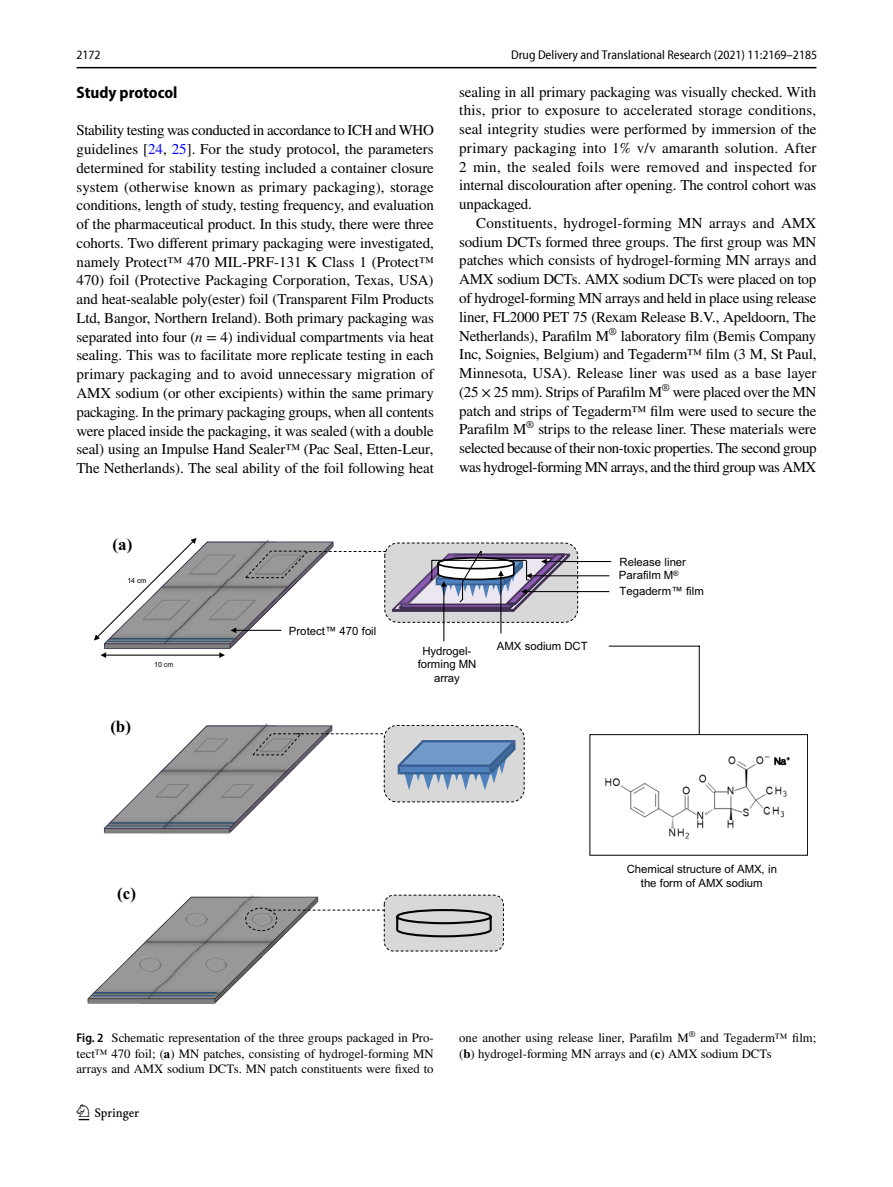
<style>
.page{position:relative;width:893px;height:1187px;background:#fff}
.page>*{position:absolute;margin:0;border:0;box-sizing:border-box;transform-origin:0 0}
.t1{font:22.5px "Springnew Regular 2";color:#000}
.t2{font:16.95px "Times New Roman PS Bold MT3";color:#000}
.t3{font:16.95px "Times New Roman PS Bold MT2";color:#000}
.t4{font:700 semi-condensed 16.5px "Myriad Pro";color:#000}
.t5{font:15px/18.8px "STIX";letter-spacing:-.01em;color:#000;text-align:justify}
.t6{font:12.75px/15px "STIX";color:#000;text-align:justify}
.t7{font:semi-condensed 12.75px "Myriad Pro Unic";color:#000}
.t8{font:11.4px/13.6px "Arial MT2";letter-spacing:-.005em;color:#000;text-align:center}
.t9{font:7.2px "Arial MT2";letter-spacing:-.005em;color:#000}
.s1{color:#00f}
.s2{font-style:italic}
.s3{font-family:"Myriad Pro";font-weight:600;font-stretch:semi-condensed}
.s4{font-weight:700}
</style>
<div class="page">
<hr style="left:77px;top:67px;width:739px;height:1px;background:#000">
<div style="left:384px;top:895px;width:119px;height:55px;background:#d8d8d8;border-radius:9px"></div>
<div style="left:384px;top:894px;width:120px;height:57px;border:1px dashed #000;border-radius:9px"></div>
<svg style="left:396px;top:909px;width:96px;height:29px"></svg>
<img style="left:140px;top:1003px;width:76px;height:1px">
<svg style="left:88px;top:896px;width:297px;height:107px"></svg>
<hr style="left:92px;top:995px;width:123px;height:1px;background:#1f4d78">
<hr style="left:94px;top:992px;width:123px;height:1px;background:#1f4d78">
<div style="left:384px;top:725px;width:140px;height:76px;background:#d8d8d8;border-radius:13px"></div>
<div style="left:384px;top:725px;width:140px;height:77px;border:1px dashed #000;border-radius:13px"></div>
<img style="left:155px;top:833px;width:75px;height:1px">
<svg style="left:104px;top:725px;width:280px;height:108px"></svg>
<hr style="left:108px;top:825px;width:123px;height:1px;background:#1f4d78">
<hr style="left:111px;top:822px;width:123px;height:1px;background:#1f4d78">
<hr style="left:530px;top:575px;width:79px;height:1px;background:#000">
<hr style="left:545px;top:561px;width:66px;height:1px;background:#000">
<hr style="left:525px;top:591px;width:84px;height:1px;background:#000">
<svg style="left:94px;top:538px;width:478px;height:120px"></svg>
<svg style="left:589px;top:645px;width:219px;height:210px"></svg>
<svg style="left:397px;top:740px;width:119px;height:50px"></svg>
<p class="t7" style="left:76px;top:50px;width:26px">2172</p>
<p class="t7" style="left:511px;top:50px;width:308px">Drug Delivery and Translational Research (2021) 11:2169–2185</p>
<p class="t4" style="left:77px;top:83px;width:102px">Study protocol</p>
<p class="t5" style="left:77px;top:122px;width:359px">Stability testing was conducted in accordance to ICH and WHO guidelines [<span class="s1">24</span>, <span class="s1">25</span>]. For the study protocol, the parameters determined for stability testing included a container closure system (otherwise known as primary packaging), storage conditions, length of study, testing frequency, and evaluation of the pharmaceutical product. In this study, there were three cohorts. Two different primary packaging were investigated, namely Protect™ 470 MIL-PRF-131 K Class 1 (Protect™ 470) foil (Protective Packaging Corporation, Texas, USA) and heat-sealable poly(ester) foil (Transparent Film Products Ltd, Bangor, Northern Ireland). Both primary packaging was separated into four (<span class="s2">n</span> = 4) individual compartments via heat sealing. This was to facilitate more replicate testing in each primary packaging and to avoid unnecessary migration of AMX sodium (or other excipients) within the same primary packaging. In the primary packaging groups, when all contents were placed inside the packaging, it was sealed (with a double seal) using an Impulse Hand Sealer™ (Pac Seal, Etten-Leur, The Netherlands). The seal ability of the foil following heat</p>
<p class="t2" style="left:113px;top:531px;width:21px">(a)</p>
<p class="t9" style="left:127px;top:575px;width:21px">14 cm</p>
<p class="t8" style="left:289px;top:624px;width:89px">Protect™ 470 foil</p>
<p class="t5" style="left:459px;top:83px;width:359px">sealing in all primary packaging was visually checked. With this, prior to exposure to accelerated storage conditions, seal integrity studies were performed by immersion of the primary packaging into 1% v/v amaranth solution. After 2 min, the sealed foils were removed and inspected for internal discolouration after opening. The control cohort was unpackaged.</p>
<p class="t5" style="left:459px;top:214px;width:359px;text-indent:17px">Constituents, hydrogel-forming MN arrays and AMX sodium DCTs formed three groups. The first group was MN patches which consists of hydrogel-forming MN arrays and AMX sodium DCTs. AMX sodium DCTs were placed on top of hydrogel-forming MN arrays and held in place using release liner, FL2000 PET 75 (Rexam Release B.V., Apeldoorn, The Netherlands), Parafilm M<sup>®</sup> laboratory film (Bemis Company Inc, Soignies, Belgium) and Tegaderm™ film (3 M, St Paul, Minnesota, USA). Release liner was used as a base layer (25 × 25 mm). Strips of Parafilm M<sup>®</sup> were placed over the MN patch and strips of Tegaderm™ film were used to secure the Parafilm M<sup>®</sup> strips to the release liner. These materials were selected because of their non-toxic properties. The second group was hydrogel-forming MN arrays, and the third group was AMX</p>
<p class="t8" style="left:620px;top:554px;width:68px">Release liner</p>
<p class="t8" style="left:620px;top:584px;width:86px">Tegaderm™ film</p>
<p class="t8" style="left:619px;top:568px;width:61px">Parafilm M<sup>®</sup></p>
<p class="t2" style="left:110px;top:714px;width:22px">(b)</p>
<p class="t9" style="left:154px;top:659px;width:21px">10 cm</p>
<p class="t3" style="left:117px;top:880px;width:20px">(c)</p>
<p class="t8" style="left:418px;top:643px;width:60px">Hydrogel&shy;forming MN array</p>
<p class="t8" style="left:497px;top:639px;width:92px">AMX sodium DCT</p>
<p class="t8" style="left:627px;top:862px;width:152px">Chemical structure of AMX, in the form of AMX sodium</p>
<p class="t6" style="left:77px;top:1031px;width:359px"><span class="s3">Fig. 2</span> Schematic representation of the three groups packaged in Pro&shy;tect™ 470 foil; (<span class="s4">a</span>) MN patches, consisting of hydrogel-forming MN arrays and AMX sodium DCTs. MN patch constituents were fixed to</p>
<p class="t6" style="left:459px;top:1031px;width:359px">one another using release liner, Parafilm M<sup>®</sup> and Tegaderm™ film; (<span class="s4">b</span>) hydrogel-forming MN arrays and (<span class="s4">c</span>) AMX sodium DCTs</p>
<h1 class="t1" style="left:79px;top:1104px;width:62px">1 3</h1>
</div>
